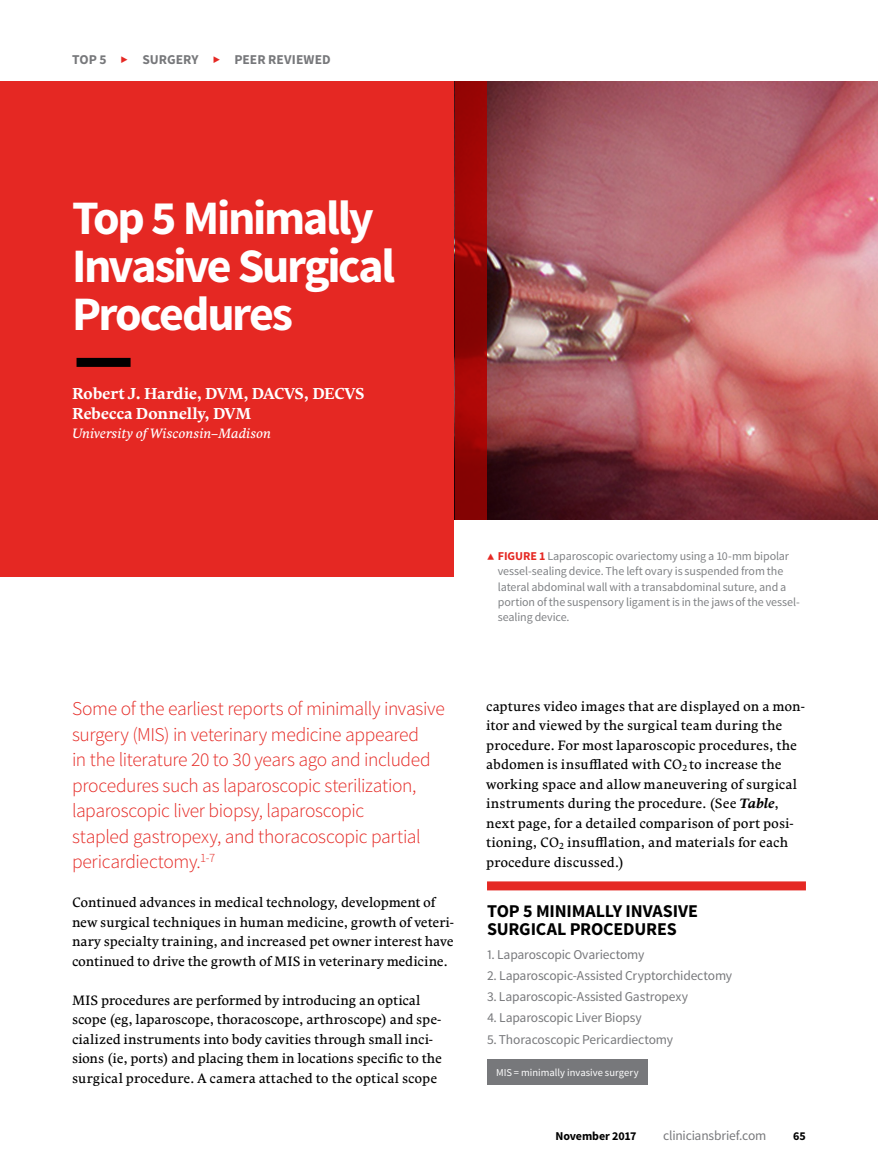
<style>
.page{position:relative;width:878px;height:1175px;background:#fff}
.page>*{position:absolute;margin:0;border:0;box-sizing:border-box;transform-origin:0 0}
.t1{font:700 48px/48px "Source Sans Pro";letter-spacing:-.05em;color:#fff}
.t2{font:300 19.5px/25.5px "Source Sans Pro";letter-spacing:-.02em;color:#e52823}
.t3{font:700 18px/18px "Source Sans Pro";letter-spacing:-.01em;color:#000}
.t4{font:700 15.75px/19.5px "Comenia Serif Pro";letter-spacing:-.01em;color:#fff}
.t5{font:13.5px/19.5px "Comenia Serif Pro";color:#000}
.t6{font:13.5px "Source Sans Pro";letter-spacing:-.015em;color:#77787b}
.t7{font:italic 13.5px "Comenia Serif Pro";letter-spacing:.01em;color:#fff}
.t8{font:700 13.5px "Source Sans Pro";letter-spacing:.005em;color:#77787b}
.t9{font:12px/15px "Source Sans Pro";letter-spacing:-.01em;color:#808285}
.t10{font:700 12px "Source Sans Pro";letter-spacing:-.005em;color:#000}
.t11{font:10.5px "Source Sans Pro";color:#fff}
.s1{font-weight:700;color:#e52823}
.s2{font-weight:700;font-style:italic}
</style>
<div class="page">
<div style="left:0;top:81px;width:454px;height:495px;background:#e52823"></div>
<img style="left:486px;top:81px;width:392px;height:439px">
<svg style="left:454px;top:81px;width:32px;height:439px;background:#950605"></svg>
<div style="left:76px;top:358px;width:54px;height:9px;background:#000"></div>
<div style="left:487px;top:881px;width:319px;height:9px;background:#e52823"></div>
<div style="left:487px;top:1059px;width:160px;height:25px;background:#77787b"></div>
<p class="t8" style="left:72px;top:51px;width:36px">TOP 5</p>
<p class="t8" style="left:142px;top:51px;width:58px">SURGERY</p>
<p class="t8" style="left:234px;top:51px;width:98px">PEER REVIEWED</p>
<h1 class="t1" style="left:72px;top:196px;width:325px">Top 5 Minimally<br>Invasive Surgical<br>Procedures</h1>
<p class="t4" style="left:72px;top:384px;width:294px">Robert J. Hardie, DVM, DACVS, DECVS<br>Rebecca Donnelly, DVM</p>
<p class="t7" style="left:72px;top:424px;width:200px">University of Wisconsin–Madison</p>
<p class="t2" style="left:72px;top:696px;width:374px">Some of the earliest reports of minimally invasive surgery (MIS) in veterinary medicine appeared<br>in the literature 20 to 30 years ago and included procedures such as laparoscopic sterilization, laparoscopic liver biopsy, laparoscopic<br>stapled gastropexy, and thoracoscopic partial pericardiectomy.<sup>1-7</sup></p>
<p class="t5" style="left:72px;top:892px;width:383px">Continued advances in medical technology, development of new surgical techniques in human medicine, growth of veteri&shy;nary specialty training, and increased pet owner interest have continued to drive the growth of MIS in veterinary medicine.</p>
<p class="t5" style="left:72px;top:990px;width:371px">MIS procedures are performed by introducing an optical scope (eg, laparoscope, thoracoscope, arthroscope) and spe&shy;cialized instruments into body cavities through small inci&shy;sions (ie, ports) and placing them in locations specific to the surgical procedure. A camera attached to the optical scope</p>
<p class="t9" style="left:498px;top:549px;width:303px"><span class="s1">FIGURE 1</span> Laparoscopic ovariectomy using a 10-mm bipolar vessel-sealing device. The left ovary is suspended from the lateral abdominal wall with a transabdominal suture, and a portion of the suspensory ligament is in the jaws of the vessel&shy;sealing device.</p>
<p class="t5" style="left:486px;top:696px;width:320px">captures video images that are displayed on a mon&shy;itor and viewed by the surgical team during the procedure. For most laparoscopic procedures, the abdomen is insufflated with CO<sub>2</sub> to increase the working space and allow maneuvering of surgical instruments during the procedure. (See <span class="s2">Table</span>, next page, for a detailed comparison of port posi&shy;tioning, CO<sub>2</sub> insufflation, and materials for each procedure discussed.)</p>
<h3 class="t3" style="left:487px;top:903px;width:213px">TOP 5 MINIMALLY INVASIVE<br>SURGICAL PROCEDURES</h3>
<p class="t6" style="left:487px;top:946px;width:159px">1. Laparoscopic Ovariectomy</p>
<p class="t6" style="left:487px;top:967px;width:247px">2. Laparoscopic-Assisted Cryptorchidectomy</p>
<p class="t6" style="left:487px;top:988px;width:203px">3. Laparoscopic-Assisted Gastropexy</p>
<p class="t6" style="left:487px;top:1009px;width:156px">4. Laparoscopic Liver Biopsy</p>
<p class="t6" style="left:487px;top:1030px;width:188px">5. Thoracoscopic Pericardiectomy</p>
<p class="t11" style="left:496px;top:1066px;width:144px">MIS = minimally invasive surgery</p>
<p class="t10" style="left:555px;top:1128px;width:82px">November 2017</p>
<p class="t6" style="left:663px;top:1127px;width:105px">cliniciansbrief.com</p>
<p class="t10" style="left:793px;top:1128px;width:14px">65</p>
</div>
